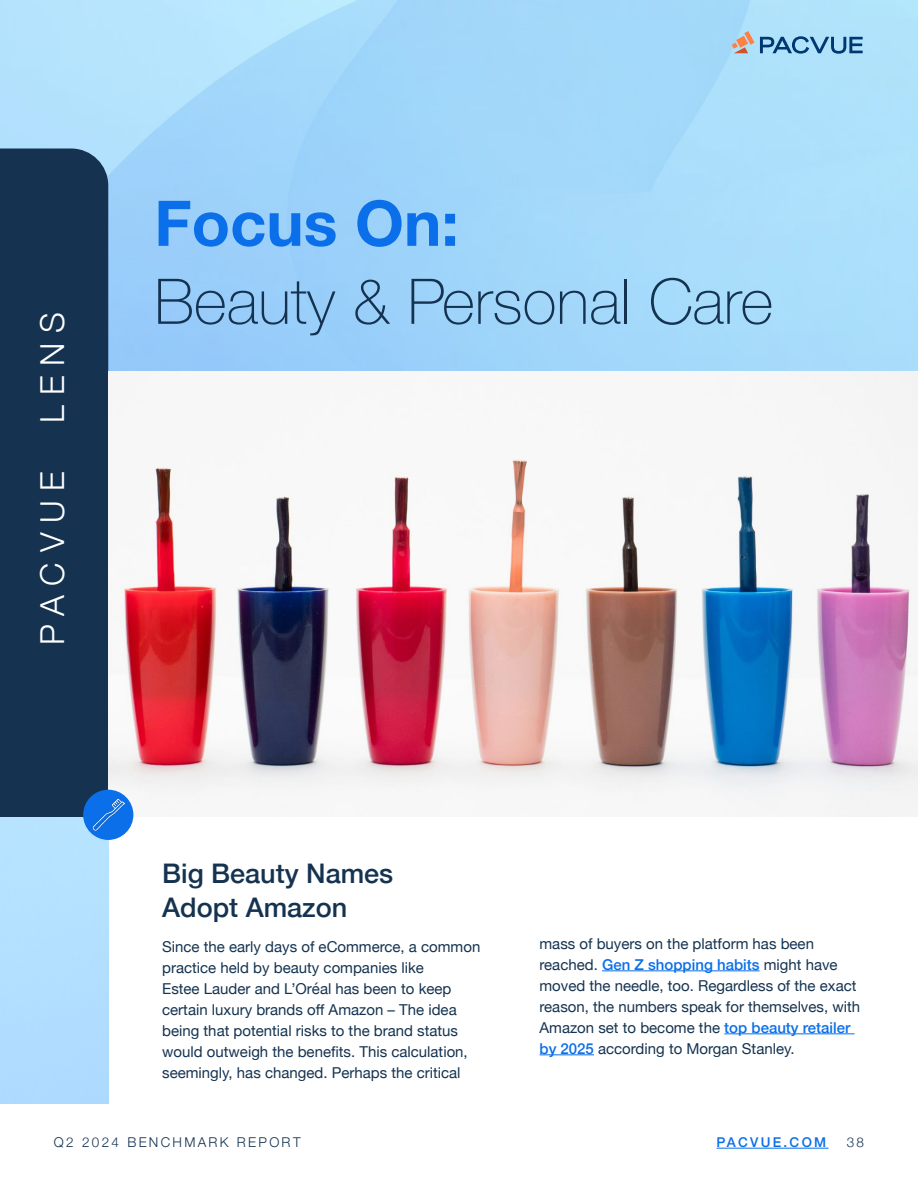
<style>
.page{position:relative;width:918px;height:1188px;background:#fff}
.page>*{position:absolute;margin:0;border:0;box-sizing:border-box;transform-origin:0 0}
.t1{font:100 63px "Helvetica Neue";color:#153350}
.t2{font:700 63px "Helvetica Neue";color:#0a6fe8}
.t3{font:300 33px "Helvetica Neue";letter-spacing:.3em;color:#fff}
.t4{font:500 27px "Helvetica Neue";color:#153350}
.t5{font:15px/21px "Helvetica Neue";color:#153350}
.t6{font:300 13.5px "Helvetica Neue";letter-spacing:.17em;color:#153350}
.t7{font:500 13.5px "Helvetica Neue";letter-spacing:.17em;color:#0a6fe8}
.s1{font-weight:500;color:#0a6fe8}
</style>
<div class="page">
<div style="left:0;top:148px;width:108px;height:446px;background:#153350"></div>
<hr style="left:717px;top:1148px;width:112px;height:1px;background:#0a6fe8">
<div style="left:0;top:594px;width:108px;height:223px;background:#153350"></div>
<img style="left:108px;top:371px;width:810px;height:446px">
<svg style="left:732px;top:31px;width:131px;height:23px;background:#8bb3ce"></svg>
<hr style="left:602px;top:970px;width:158px;height:1px;background:#0a6fe8">
<hr style="left:724px;top:1033px;width:131px;height:1px;background:#0a6fe8">
<hr style="left:540px;top:1054px;width:54px;height:1px;background:#0a6fe8">
<div style="left:83px;top:790px;width:50px;height:50px;background:#0a6fe8;border-radius:50%"></div>
<img style="left:92px;top:799px;width:32px;height:32px">
<p class="t3" style="left:26px;top:423px;width:113px;rotate:-90deg">LENS</p>
<p class="t3" style="left:26px;top:645px;width:175px;rotate:-90deg">PACVUE</p>
<p class="t2" style="left:154px;top:174px;width:306px">Focus On:</p>
<p class="t1" style="left:154px;top:254px;width:621px">Beauty &amp; Personal Care</p>
<p class="t4" style="left:162px;top:851px;width:233px">Big Beauty Names</p>
<p class="t4" style="left:162px;top:886px;width:187px">Adopt Amazon</p>
<p class="t5" style="left:162px;top:937px;width:320px">Since the early days of eCommerce, a common practice held by beauty companies like<br>Estee Lauder and L’Oréal has been to keep certain luxury brands off Amazon – The idea being that potential risks to the brand status would outweigh the benefits. This calculation, seemingly, has changed. Perhaps the critical</p>
<p class="t5" style="left:540px;top:934px;width:322px">mass of buyers on the platform has been reached. <span class="s1">Gen Z shopping habits</span> might have moved the needle, too. Regardless of the exact reason, the numbers speak for themselves, with Amazon set to become the <span class="s1">top beauty retailer by 2025</span> according to Morgan Stanley.</p>
<p class="t6" style="left:54px;top:1131px;width:248px">Q2 2024 BENCHMARK REPORT</p>
<p class="t7" style="left:717px;top:1132px;width:111px">PACVUE.COM</p>
<p class="t6" style="left:847px;top:1131px;width:19px">38</p>
</div>
